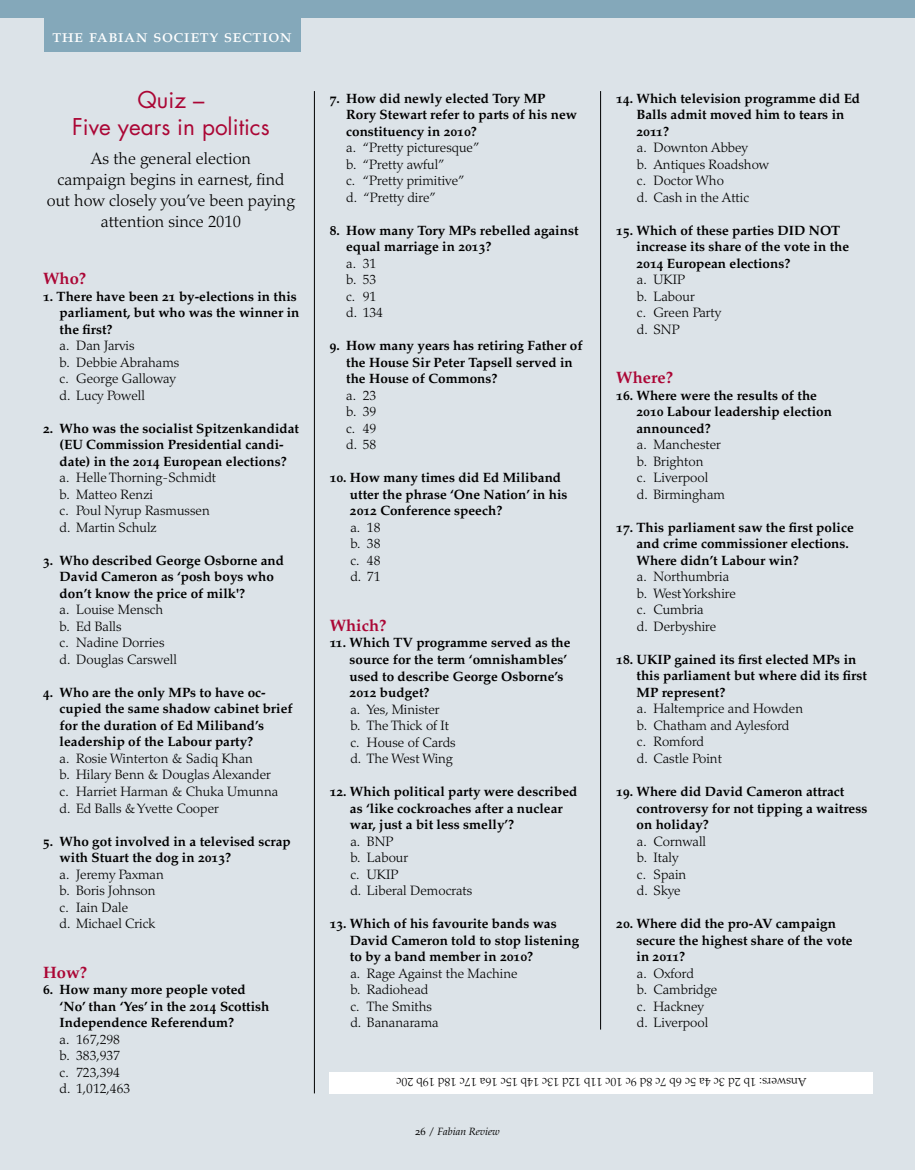
<style>
.page{position:relative;width:915px;height:1170px;background:#fff}
.page>*{position:absolute;margin:0;border:0;box-sizing:border-box;transform-origin:0 0}
.t1{font:22.5px/27px "Futura Std";color:#ab0635;text-align:center}
.t2{font:18px "Palatino LT Std";letter-spacing:.025em;color:#fff}
.t3{font:300 16.5px/21px "Palatino LT Std";color:#000;text-align:center}
.t4{font:700 16.5px "Palatino LT Std";color:#ab0635}
.t5{font:700 13.5px/16.5px "Palatino LT Std";color:#000}
.t6{font:300 13.5px/16.5px "Palatino LT Std";color:#000}
.t7{font:300 12px "Palatino LT Std";color:#000}
.t8{font:italic 10.5px "Palatino LT Std";color:#000}
.s1{font-style:normal}
</style>
<div class="page">
<div style="left:0;top:0;width:914px;height:1169px;background:#dce3e8"></div>
<div style="left:44px;top:0;width:256px;height:51px;background:#84a8ba"></div>
<div style="left:0;top:0;width:914px;height:18px;background:#84a8ba"></div>
<hr style="left:600px;top:91px;width:1px;height:938px;background:#000">
<hr style="left:314px;top:91px;width:1px;height:1002px;background:#000">
<div style="left:329px;top:1071px;width:543px;height:22px;background:#fff"></div>
<h2 class="t2" style="left:52px;top:25px;width:241px">the fabian society section</h2>
<h1 class="t1" style="left:72px;top:86px;width:199px">Quiz –<br>Five years in politics</h1>
<p class="t3" style="left:47px;top:148px;width:250px">As the general election<br>campaign begins in earnest, find out how closely you’ve been paying attention since 2010</p>
<p class="t4" style="left:43px;top:269px;width:45px">Who?</p>
<p class="t5" style="left:60px;top:288px;width:241px;text-indent:-16px">1. There have been 21 by-elections in this parliament, but who was the winner in the first?</p>
<p class="t6" style="left:60px;top:337px;width:121px">a. Dan Jarvis<br>b. Debbie Abrahams c. George Galloway d. Lucy Powell</p>
<p class="t5" style="left:43px;top:420px;width:257px;text-align:center">2. Who was the socialist Spitzenkandidat (EU Commission Presidential candi&shy;date) in the 2014 European elections?</p>
<p class="t6" style="left:60px;top:469px;width:158px">a. Helle Thorning-Schmidt b. Matteo Renzi<br>c. Poul Nyrup Rasmussen d. Martin Schulz</p>
<p class="t5" style="left:60px;top:552px;width:226px;text-indent:-16px">3. Who described George Osborne and<br>David Cameron as ‘posh boys who don’t know the price of milk'?</p>
<p class="t6" style="left:60px;top:601px;width:119px">a. Louise Mensch b. Ed Balls<br>c. Nadine Dorries d. Douglas Carswell</p>
<p class="t5" style="left:60px;top:684px;width:234px;text-indent:-16px">4. Who are the only MPs to have oc&shy;cupied the same shadow cabinet brief for the duration of Ed Miliband’s leadership of the Labour party?</p>
<p class="t6" style="left:60px;top:750px;width:220px">a. Rosie Winterton &amp; Sadiq Khan<br>b. Hilary Benn &amp; Douglas Alexander c. Harriet Harman &amp; Chuka Umunna d. Ed Balls &amp; Yvette Cooper</p>
<p class="t5" style="left:60px;top:832px;width:232px;text-indent:-16px">5. Who got involved in a televised scrap with Stuart the dog in 2013?</p>
<p class="t6" style="left:60px;top:865px;width:106px">a. Jeremy Paxman b. Boris Johnson c. Iain Dale<br>d. Michael Crick</p>
<p class="t4" style="left:43px;top:962px;width:45px">How?</p>
<p class="t5" style="left:60px;top:981px;width:211px;text-indent:-16px">6. How many more people voted ‘No’ than ‘Yes’ in the 2014 Scottish<br>Independence Referendum?</p>
<p class="t6" style="left:60px;top:1030px;width:72px">a. 167,298 b. 383,937 c. 723,394 d. 1,012,463</p>
<p class="t5" style="left:346px;top:90px;width:232px;text-indent:-16px">7. How did newly elected Tory MP<br>Rory Stewart refer to parts of his new constituency in 2010?</p>
<p class="t6" style="left:346px;top:139px;width:135px">a. “Pretty picturesque” b. “Pretty awful”<br>c. “Pretty primitive”<br>d. “Pretty dire”</p>
<p class="t5" style="left:346px;top:222px;width:234px;text-indent:-16px">8. How many Tory MPs rebelled against equal marriage in 2013?</p>
<p class="t6" style="left:346px;top:255px;width:38px">a. 31 b. 53 c. 91 d. 134</p>
<p class="t5" style="left:346px;top:337px;width:238px;text-indent:-16px">9. How many years has retiring Father of the House Sir Peter Tapsell served in the House of Commons?</p>
<p class="t6" style="left:346px;top:387px;width:31px;text-align:justify">a. 23 b. 39 c. 49 d. 58</p>
<p class="t5" style="left:350px;top:469px;width:219px;text-indent:-20px">10. How many times did Ed Miliband utter the phrase ‘One Nation’ in his<br>2012 Conference speech?</p>
<p class="t6" style="left:350px;top:519px;width:31px;text-align:justify">a. 18 b. 38 c. 48 d. 71</p>
<p class="t4" style="left:329px;top:615px;width:58px">Which?</p>
<p class="t5" style="left:349px;top:634px;width:222px;text-indent:-20px">11. Which TV programme served as the source for the term ‘omnishambles’ used to describe George Osborne’s<br>2012 budget?</p>
<p class="t6" style="left:350px;top:700px;width:107px">a. Yes, Minister<br>b. The Thick of It c. House of Cards d. The West Wing</p>
<p class="t5" style="left:350px;top:783px;width:229px;text-indent:-20px">12. Which political party were described as ‘like cockroaches after a nuclear war, just a bit less smelly’?</p>
<p class="t6" style="left:350px;top:832px;width:123px">a. BNP<br>b. Labour<br>c. UKIP<br>d. Liberal Democrats</p>
<p class="t5" style="left:350px;top:915px;width:231px;text-indent:-20px">13. Which of his favourite bands was<br>David Cameron told to stop listening to by a band member in 2010?</p>
<p class="t6" style="left:350px;top:964px;width:169px">a. Rage Against the Machine b. Radiohead<br>c. The Smiths<br>d. Bananarama</p>
<p class="t5" style="left:636px;top:90px;width:225px;text-indent:-20px">14. Which television programme did Ed<br>Balls admit moved him to tears in<br>2011?</p>
<p class="t6" style="left:636px;top:139px;width:134px">a. Downton Abbey<br>b. Antiques Roadshow c. Doctor Who<br>d. Cash in the Attic</p>
<p class="t5" style="left:636px;top:222px;width:214px;text-indent:-20px">15. Which of these parties DID NOT increase its share of the vote in the<br>2014 European elections?</p>
<p class="t6" style="left:636px;top:271px;width:86px">a. UKIP<br>b. Labour<br>c. Green Party d. SNP</p>
<p class="t4" style="left:616px;top:368px;width:58px">Where?</p>
<p class="t5" style="left:636px;top:387px;width:197px;text-indent:-20px">16. Where were the results of the<br>2010 Labour leadership election announced?</p>
<p class="t6" style="left:636px;top:436px;width:89px">a. Manchester b. Brighton<br>c. Liverpool<br>d. Birmingham</p>
<p class="t5" style="left:636px;top:519px;width:219px;text-indent:-20px">17. This parliament saw the first police and crime commissioner elections.<br>Where didn’t Labour win?</p>
<p class="t6" style="left:636px;top:568px;width:100px">a. Northumbria b. West Yorkshire c. Cumbria<br>d. Derbyshire</p>
<p class="t5" style="left:636px;top:651px;width:232px;text-indent:-20px">18. UKIP gained its first elected MPs in this parliament but where did its first<br>MP represent?</p>
<p class="t6" style="left:636px;top:700px;width:167px">a. Haltemprice and Howden b. Chatham and Aylesford<br>c. Romford<br>d. Castle Point</p>
<p class="t5" style="left:636px;top:783px;width:232px;text-indent:-20px">19. Where did David Cameron attract controversy for not tipping a waitress on holiday?</p>
<p class="t6" style="left:636px;top:832px;width:71px">a. Cornwall b. Italy<br>c. Spain<br>d. Skye</p>
<p class="t5" style="left:636px;top:915px;width:217px;text-indent:-20px">20. Where did the pro-AV campaign secure the highest share of the vote in 2011?</p>
<p class="t6" style="left:636px;top:964px;width:82px">a. Oxford<br>b. Cambridge c. Hackney d. Liverpool</p>
<p class="t7" style="left:806px;top:1089px;width:411px;rotate:-180deg">Answers: 1b 2d 3c 4a 5c 6b 7c 8d 9c 10c 11b 12d 13c 14b 15c 16a 17c 18d 19b 20c</p>
<p class="t8" style="left:415px;top:1125px;width:86px"><span class="s1">26 /</span> Fabian Review</p>
</div>
